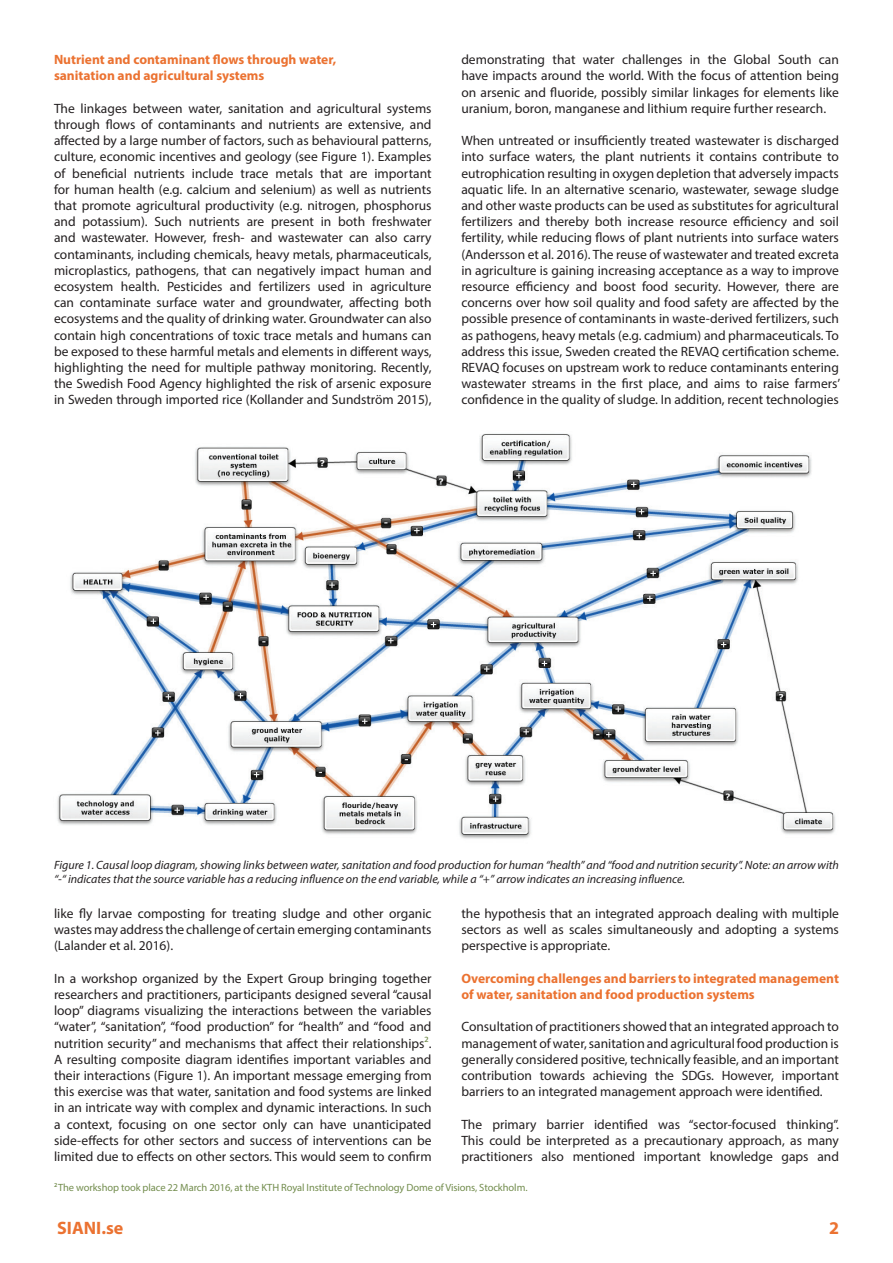
<style>
.page{position:relative;width:893px;height:1263px;background:#fff}
.page>*{position:absolute;margin:0;border:0;box-sizing:border-box;transform-origin:0 0}
.t1{font:700 18px "Myriad Pro";color:#eb7231}
.t2{font:13.5px/16.2px "Myriad Pro";color:#231f20;text-align:justify}
.t3{font:700 13.5px/16.2px "Myriad Pro";color:#eb7231}
.t4{font:italic 12px/13.5px "Myriad Pro";color:#231f20}
.t5{font:10.5px "Myriad Pro";letter-spacing:-.01em;color:#738d4e}
.s1{color:#738d4e}
</style>
<div class="page">
<img style="left:57px;top:433px;width:779px;height:406px">
<p class="t3" style="left:54px;top:51px;width:284px">Nutrient and contaminant flows through water,</p>
<p class="t3" style="left:54px;top:67px;width:212px">sanitation and agricultural systems</p>
<p class="t2" style="left:54px;top:100px;width:379px">The linkages between water, sanitation and agricultural systems through flows of contaminants and nutrients are extensive, and affected by a large number of factors, such as behavioural patterns, culture, economic incentives and geology (see Figure 1). Examples of beneficial nutrients include trace metals that are important for human health (e.g. calcium and selenium) as well as nutrients that promote agricultural productivity (e.g. nitrogen, phosphorus and potassium). Such nutrients are present in both freshwater and wastewater. However, fresh- and wastewater can also carry contaminants, including chemicals, heavy metals, pharmaceuticals, microplastics, pathogens, that can negatively impact human and ecosystem health. Pesticides and fertilizers used in agriculture can contaminate surface water and groundwater, affecting both ecosystems and the quality of drinking water. Groundwater can also contain high concentrations of toxic trace metals and humans can be exposed to these harmful metals and elements in different ways, highlighting the need for multiple pathway monitoring. Recently, the Swedish Food Agency highlighted the risk of arsenic exposure in Sweden through imported rice (Kollander and Sundström 2015),</p>
<p class="t2" style="left:461px;top:51px;width:379px">demonstrating that water challenges in the Global South can have impacts around the world. With the focus of attention being on arsenic and fluoride, possibly similar linkages for elements like uranium, boron, manganese and lithium require further research.</p>
<p class="t2" style="left:461px;top:132px;width:380px">When untreated or insufficiently treated wastewater is discharged into surface waters, the plant nutrients it contains contribute to eutrophication resulting in oxygen depletion that adversely impacts aquatic life. In an alternative scenario, wastewater, sewage sludge and other waste products can be used as substitutes for agricultural fertilizers and thereby both increase resource efficiency and soil fertility, while reducing flows of plant nutrients into surface waters (Andersson et al. 2016). The reuse of wastewater and treated excreta in agriculture is gaining increasing acceptance as a way to improve resource efficiency and boost food security. However, there are concerns over how soil quality and food safety are affected by the possible presence of contaminants in waste-derived fertilizers, such as pathogens, heavy metals (e.g. cadmium) and pharmaceuticals. To address this issue, Sweden created the REVAQ certification scheme.<br>REVAQ focuses on upstream work to reduce contaminants entering wastewater streams in the first place, and aims to raise farmers’ confidence in the quality of sludge. In addition, recent technologies</p>
<p class="t4" style="left:54px;top:858px;width:786px">Figure 1. Causal loop diagram, showing links between water, sanitation and food production for human “health” and “food and nutrition security”. Note: an arrow with “-“ indicates that the source variable has a reducing influence on the end variable, while a “+” arrow indicates an increasing influence.</p>
<p class="t2" style="left:54px;top:905px;width:379px">like fly larvae composting for treating sludge and other organic wastes may address the challenge of certain emerging contaminants (Lalander et al. 2016).</p>
<p class="t2" style="left:54px;top:970px;width:379px">In a workshop organized by the Expert Group bringing together researchers and practitioners, participants designed several “causal loop” diagrams visualizing the interactions between the variables “water”, “sanitation”, “food production” for “health” and “food and nutrition security” and mechanisms that affect their relationships<span class="s1">2</span>.<br>A resulting composite diagram identifies important variables and their interactions (Figure 1). An important message emerging from this exercise was that water, sanitation and food systems are linked in an intricate way with complex and dynamic interactions. In such a context, focusing on one sector only can have unanticipated side-effects for other sectors and success of interventions can be limited due to effects on other sectors. This would seem to confirm</p>
<p class="t2" style="left:461px;top:905px;width:379px">the hypothesis that an integrated approach dealing with multiple sectors as well as scales simultaneously and adopting a systems perspective is appropriate.</p>
<p class="t3" style="left:461px;top:970px;width:379px">Overcoming challenges and barriers to integrated management of water, sanitation and food production systems</p>
<p class="t2" style="left:461px;top:1018px;width:379px">Consultation of practitioners showed that an integrated approach to management of water, sanitation and agricultural food production is generally considered positive, technically feasible, and an important contribution towards achieving the SDGs. However, important barriers to an integrated management approach were identified.</p>
<p class="t2" style="left:461px;top:1116px;width:379px">The primary barrier identified was “sector-focused thinking”.<br>This could be interpreted as a precautionary approach, as many practitioners also mentioned important knowledge gaps and</p>
<p class="t5" style="left:54px;top:1181px;width:475px"><sup>2</sup> The workshop took place 22 March 2016, at the KTH Royal Institute of Technology Dome of Visions, Stockholm.</p>
<p class="t1" style="left:57px;top:1216px;width:68px">SIANI.se</p>
<p class="t1" style="left:829px;top:1216px;width:11px">2</p>
</div>
